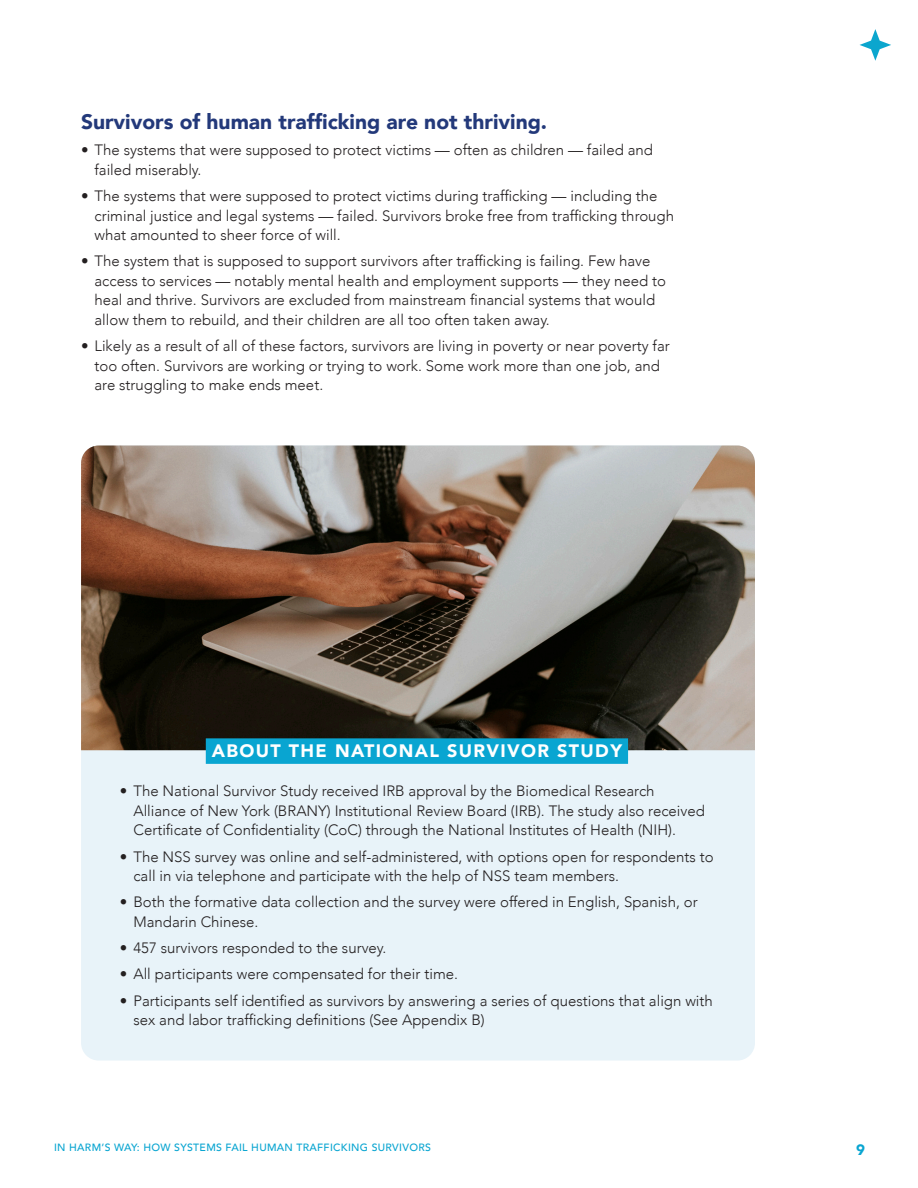
<style>
.page{position:relative;width:918px;height:1188px;background:#fff}
.page>*{position:absolute;margin:0;border:0;box-sizing:border-box;transform-origin:0 0}
.t1{font:900 21px "Avenir";color:#23397a}
.t2{font:900 18px "Avenir";letter-spacing:.075em;color:#fff}
.t3{font:300 15px/19.5px "Avenir";color:#231f20}
.t4{font:900 15px "Avenir";color:#09a5d1}
.t5{font:500 10.5px "Avenir";letter-spacing:.03em;color:#09a5d1}
</style>
<div class="page">
<svg style="left:859px;top:29px;width:32px;height:32px"></svg>
<div style="left:81px;top:446px;width:674px;height:615px;background:#e8f3f9;border-radius:18px"></div>
<img style="left:81px;top:446px;width:674px;height:304px">
<div style="left:206px;top:738px;width:422px;height:26px;background:#09a5d1"></div>
<h2 class="t1" style="left:81px;top:104px;width:468px">Survivors of human trafficking are not thriving.</h2>
<p class="t3" style="left:94px;top:140px;width:560px;text-indent:-14px">• The systems that were supposed to protect victims — often as children — failed and failed miserably.</p>
<p class="t3" style="left:94px;top:186px;width:581px;text-indent:-14px">• The systems that were supposed to protect victims during trafficking — including the criminal justice and legal systems — failed. Survivors broke free from trafficking through what amounted to sheer force of will.</p>
<p class="t3" style="left:94px;top:251px;width:573px;text-indent:-14px">• The system that is supposed to support survivors after trafficking is failing. Few have access to services — notably mental health and employment supports — they need to heal and thrive. Survivors are excluded from mainstream financial systems that would allow them to rebuild, and their children are all too often taken away.</p>
<p class="t3" style="left:94px;top:336px;width:577px;text-indent:-14px">• Likely as a result of all of these factors, survivors are living in poverty or near poverty far too often. Survivors are working or trying to work. Some work more than one job, and are struggling to make ends meet.</p>
<h4 class="t2" style="left:212px;top:735px;width:412px">ABOUT THE NATIONAL SURVIVOR STUDY</h4>
<p class="t3" style="left:133px;top:782px;width:573px;text-indent:-14px">• The National Survivor Study received IRB approval by the Biomedical Research<br>Alliance of New York (BRANY) Institutional Review Board (IRB). The study also received<br>Certificate of Confidentiality (CoC) through the National Institutes of Health (NIH).</p>
<p class="t3" style="left:133px;top:847px;width:582px;text-indent:-14px">• The NSS survey was online and self-administered, with options open for respondents to call in via telephone and participate with the help of NSS team members.</p>
<p class="t3" style="left:133px;top:893px;width:566px;text-indent:-14px">• Both the formative data collection and the survey were offered in English, Spanish, or<br>Mandarin Chinese.</p>
<p class="t3" style="left:120px;top:938px;width:268px">• 457 survivors responded to the survey.</p>
<p class="t3" style="left:120px;top:965px;width:340px">• All participants were compensated for their time.</p>
<p class="t3" style="left:133px;top:991px;width:581px;text-indent:-14px">• Participants self identified as survivors by answering a series of questions that align with sex and labor trafficking definitions (See Appendix B)</p>
<p class="t5" style="left:54px;top:1138px;width:378px">IN HARM’S WAY: HOW SYSTEMS FAIL HUMAN TRAFFICKING SURVIVORS</p>
<p class="t4" style="left:856px;top:1137px;width:10px">9</p>
</div>
